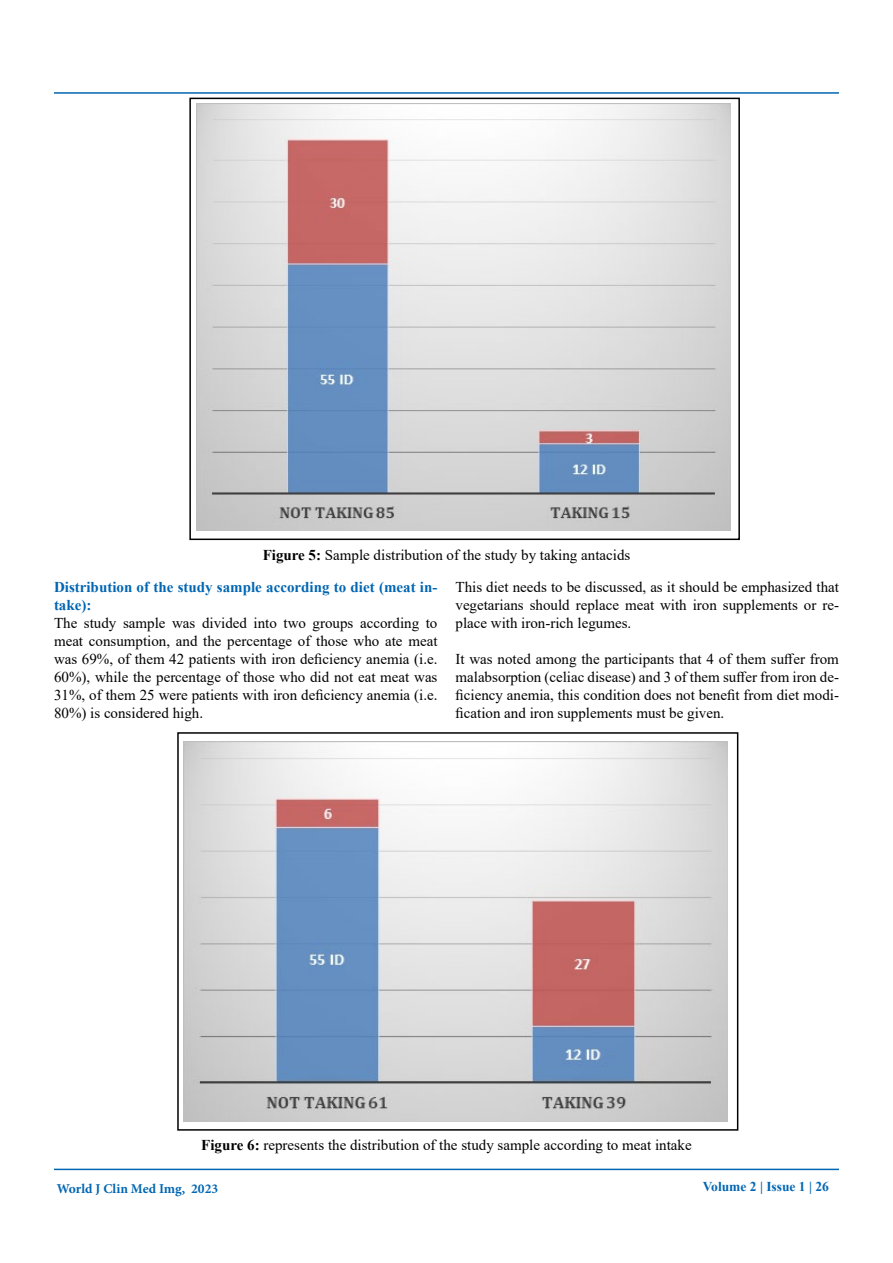
<style>
.page{position:relative;width:893px;height:1263px;background:#fff}
.page>*{position:absolute;margin:0;border:0;box-sizing:border-box;transform-origin:0 0}
.t1{font:15px/18px "Times New Roman";color:#000;text-align:justify}
.t2{font:700 15px/32.1px "Times New Roman";color:#0066b3}
.t3{font:700 13.5px "Minion Pro";color:#0066b3}
.t4{font:700 13.5px "Times New Roman";color:#0066b3}
.s1{color:#000}
.s2{font-weight:400;color:#000}
.s3{font-weight:700}
</style>
<div class="page">
<hr style="left:54px;top:92px;width:785px;height:2px;background:#0066b3">
<hr style="left:54px;top:1169px;width:785px;height:1px;background:#0066b3">
<img style="left:196px;top:104px;width:534px;height:427px">
<div style="left:189px;top:98px;width:551px;height:442px;border:2px solid #000"></div>
<img style="left:183px;top:742px;width:545px;height:379px">
<div style="left:177px;top:732px;width:561px;height:399px;border:2px solid #000"></div>
<p class="t2" style="left:54px;top:538px;width:578px;text-indent:209px"><span class="s1">Figure 5:</span> <span class="s2">Sample distribution of the study by taking antacids<br></span>Distribution of the study sample according to diet (meat in-</p>
<p class="t2" style="left:54px;top:588px;width:39px">take):</p>
<p class="t1" style="left:54px;top:613px;width:385px">The study sample was divided into two groups according to meat consumption, and the percentage of those who ate meat was 69%, of them 42 patients with iron deficiency anemia (i.e.<br>60%), while the percentage of those who did not eat meat was 31%, of them 25 were patients with iron deficiency anemia (i.e.<br>80%) is considered high.</p>
<p class="t1" style="left:455px;top:577px;width:385px">This diet needs to be discussed, as it should be emphasized that vegetarians should replace meat with iron supplements or re&shy;place with iron-rich legumes.</p>
<p class="t1" style="left:455px;top:649px;width:385px">It was noted among the participants that 4 of them suffer from malabsorption (celiac disease) and 3 of them suffer from iron de&shy;ficiency anemia, this condition does not benefit from diet modi&shy;fication and iron supplements must be given.</p>
<p class="t1" style="left:201px;top:1135px;width:492px"><span class="s3">Figure 6:</span> represents the distribution of the study sample according to meat intake</p>
<p class="t3" style="left:57px;top:1179px;width:163px">World J Clin Med Img, 2023</p>
<p class="t4" style="left:703px;top:1177px;width:128px">Volume 2 | Issue 1 | 26</p>
</div>
